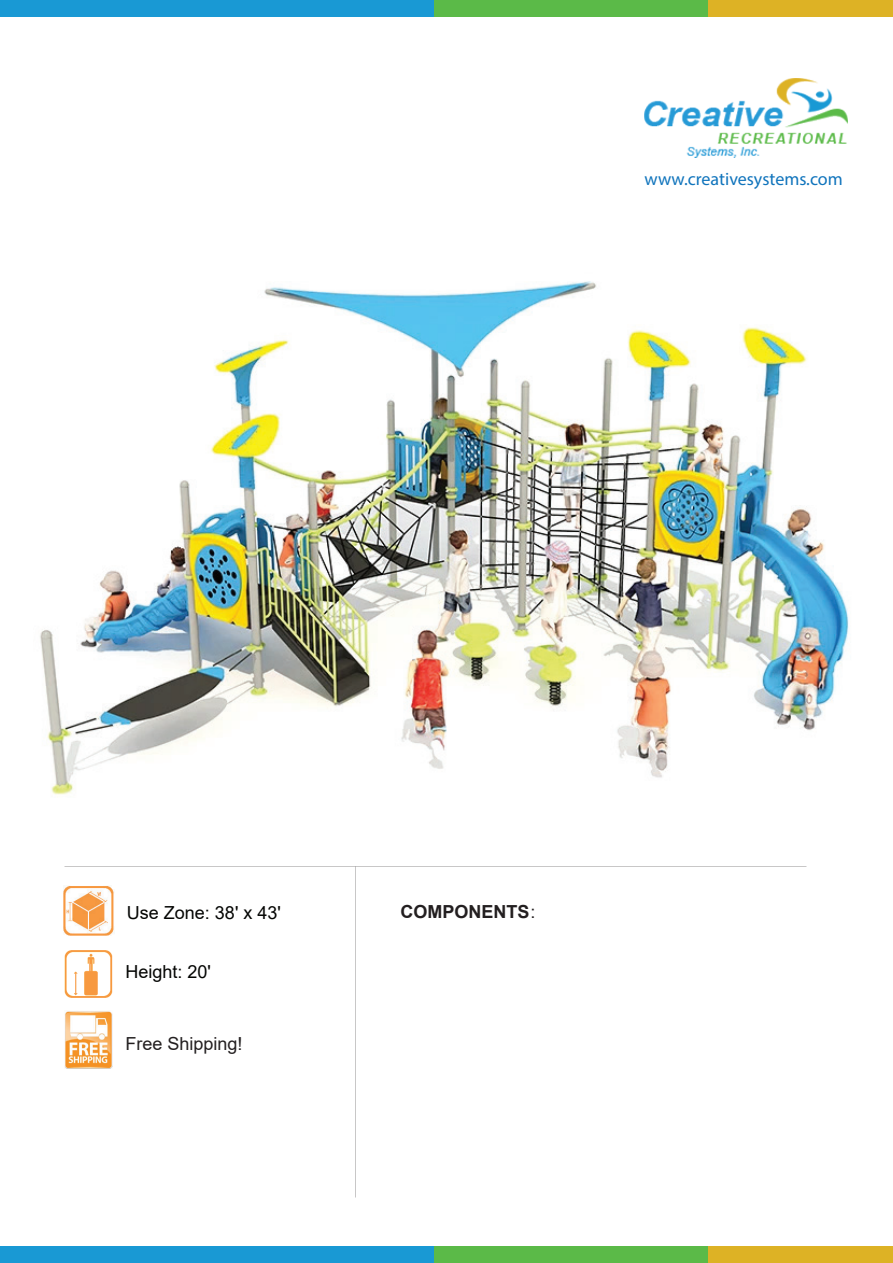
<style>
.page{position:relative;width:893px;height:1263px;background:#fff}
.page>*{position:absolute;margin:0;border:0;box-sizing:border-box;transform-origin:0 0}
.t1{font:18px "Arial";color:#040503}
.t2{font:18px "Myriad Pro";color:#1074bc}
.t3{font:18px "Arial";color:#231f20}
.t4{font:700 18px "Arial";color:#231f20}
.s1{font-weight:400}
</style>
<div class="page">
<img style="left:40px;top:110px;width:809px;height:816px">
<img style="left:645px;top:78px;width:203px;height:80px">
<div style="left:0;top:0;width:434px;height:16px;background:#1999d4"></div>
<div style="left:577px;top:0;width:316px;height:16px;background:#ddb225"></div>
<div style="left:434px;top:0;width:273px;height:16px;background:#5bba48"></div>
<div style="left:0;top:1246px;width:434px;height:17px;background:#1999d4"></div>
<div style="left:577px;top:1246px;width:316px;height:17px;background:#ddb225"></div>
<div style="left:434px;top:1246px;width:273px;height:17px;background:#5bba48"></div>
<img style="left:63px;top:886px;width:51px;height:50px">
<img style="left:65px;top:1011px;width:48px;height:57px">
<img style="left:64px;top:950px;width:49px;height:48px">
<p class="t2" style="left:645px;top:167px;width:200px">www.creativesystems.com</p>
<p class="t1" style="left:127px;top:900px;width:155px">Use Zone: 38' x 43'</p>
<p class="t1" style="left:125px;top:960px;width:87px">Height: 20'</p>
<p class="t3" style="left:126px;top:1031px;width:119px">Free Shipping!</p>
<p class="t4" style="left:401px;top:899px;width:137px">COMPONENTS<span class="s1">:</span></p>
</div>
